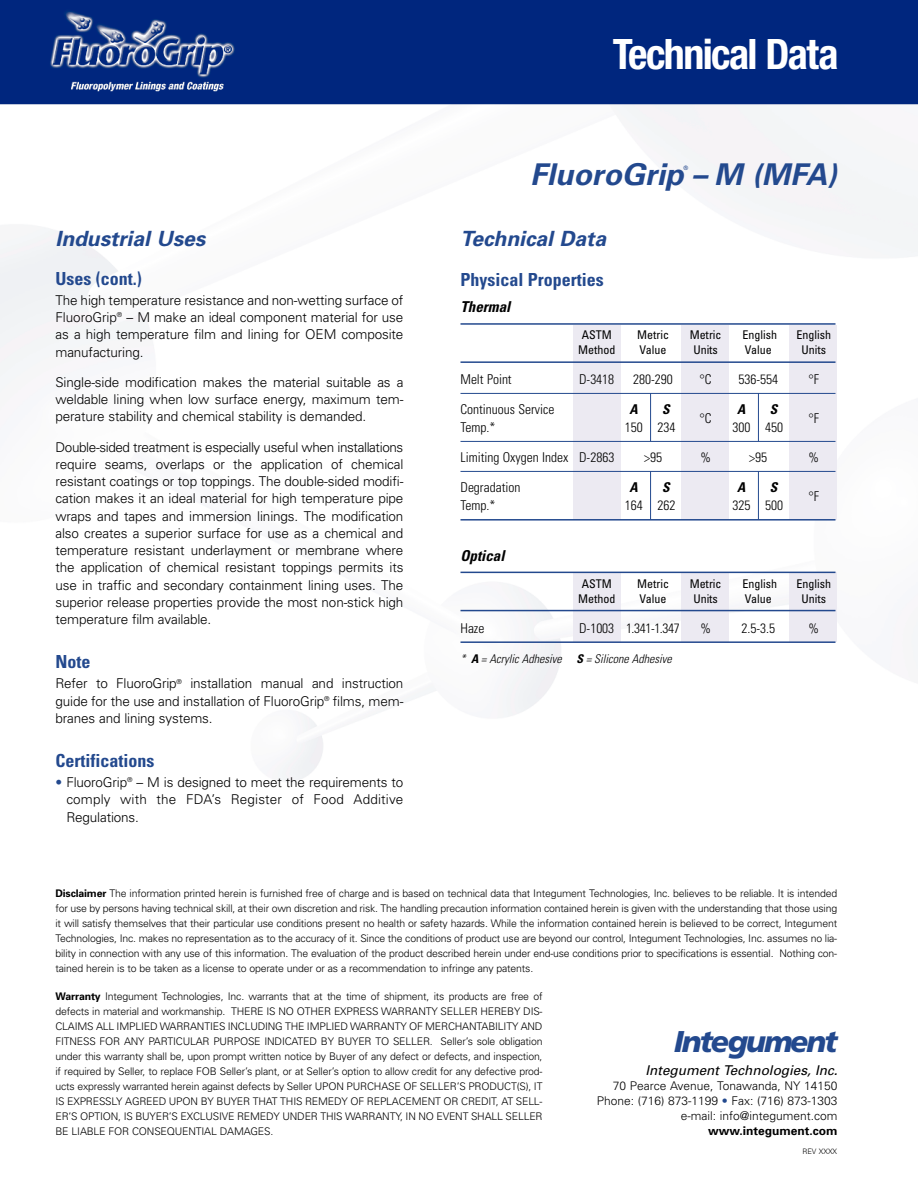
<style>
.page{position:relative;width:918px;height:1188px;background:#fff}
.page>*{position:absolute;margin:0;border:0;box-sizing:border-box;transform-origin:0 0}
.t1{font:700 condensed 42px "Helvetica Neue";letter-spacing:-.04em;color:#fff}
.t2{font:italic 700 30px "Univers";color:#23498e}
.t3{font:italic 900 30px "Frutiger";letter-spacing:-.065em;color:#23498e}
.t4{font:italic 700 21px "Univers";color:#23498e}
.t5{font:700 condensed 18px "Univers";color:#23498e}
.t6{font:italic 700 condensed 15px "Univers";color:#000}
.t7{font:300 13.5px/17.2px "Univers";letter-spacing:-.01em;color:#000;text-align:justify}
.t8{font:300 condensed 13.5px "Univers";color:#000}
.t9{font:italic 13.5px "Univers";color:#000}
.t10{font:300 condensed 13.5px "Univers";letter-spacing:-.02em;color:#000}
.t11{font:italic 700 condensed 13.5px "Univers";color:#000}
.t12{font:condensed 12px "Univers";color:#000}
.t13{font:300 12px/15px "Univers";color:#000;text-align:right}
.t14{font:italic 300 condensed 12px "Univers";color:#000}
.t15{font:700 12px "Univers";color:#000}
.t16{font:300 10.5px/15px "Univers";letter-spacing:-.015em;color:#000;text-align:justify}
.t17{font:300 7.5px "Univers";color:#000}
.t18{font:6px "Univers";color:#23498e}
.s1{color:#23498e}
.s2{font-weight:700}
</style>
<div class="page">
<img style="left:0;top:0;width:918px;height:782px">
<div style="left:789px;top:325px;width:48px;height:194px;background:#eceaf2"></div>
<div style="left:681px;top:325px;width:48px;height:194px;background:#eceaf2"></div>
<div style="left:573px;top:325px;width:48px;height:194px;background:#eceaf2"></div>
<div style="left:573px;top:572px;width:48px;height:70px;background:#eceaf2"></div>
<div style="left:681px;top:572px;width:48px;height:70px;background:#eceaf2"></div>
<div style="left:789px;top:572px;width:48px;height:70px;background:#eceaf2"></div>
<hr style="left:758px;top:393px;width:1px;height:48px;background:#23498e">
<hr style="left:758px;top:471px;width:1px;height:48px;background:#23498e">
<hr style="left:460px;top:323px;width:376px;height:2px;background:#23498e">
<hr style="left:460px;top:361px;width:376px;height:2px;background:#23498e">
<hr style="left:460px;top:393px;width:376px;height:1px;background:#23498e">
<hr style="left:460px;top:441px;width:376px;height:1px;background:#23498e">
<hr style="left:460px;top:471px;width:376px;height:1px;background:#23498e">
<hr style="left:460px;top:519px;width:376px;height:2px;background:#23498e">
<hr style="left:460px;top:572px;width:376px;height:1px;background:#23498e">
<hr style="left:460px;top:610px;width:376px;height:1px;background:#23498e">
<hr style="left:460px;top:641px;width:376px;height:2px;background:#23498e">
<hr style="left:650px;top:393px;width:1px;height:48px;background:#23498e">
<hr style="left:650px;top:471px;width:1px;height:48px;background:#23498e">
<h1 class="t1" style="left:613px;top:39px;width:227px">Technical Data</h1>
<h3 class="t4" style="left:56px;top:231px;width:151px">Industrial Uses</h3>
<h3 class="t5" style="left:56px;top:272px;width:88px">Uses (cont.)</h3>
<p class="t7" style="left:56px;top:293px;width:349px">The high temperature resistance and non-wetting surface of FluoroGrip<sup>®</sup> – M make an ideal component material for use as a high temperature film and lining for OEM composite manufacturing.</p>
<p class="t7" style="left:56px;top:375px;width:349px">Single-side modification makes the material suitable as a weldable lining when low surface energy, maximum tem&shy;perature stability and chemical stability is demanded.</p>
<p class="t7" style="left:56px;top:439px;width:349px">Double-sided treatment is especially useful when installations require seams, overlaps or the application of chemical resistant coatings or top toppings. The double-sided modifi&shy;cation makes it an ideal material for high temperature pipe wraps and tapes and immersion linings. The modification also creates a superior surface for use as a chemical and temperature resistant underlayment or membrane where the application of chemical resistant toppings permits its use in traffic and secondary containment lining uses. The superior release properties provide the most non-stick high temperature film available.</p>
<h3 class="t5" style="left:56px;top:655px;width:37px">Note</h3>
<p class="t7" style="left:55px;top:676px;width:349px">Refer to FluoroGrip<sup>®</sup> installation manual and instruction guide for the use and installation of FluoroGrip<sup>®</sup> films, mem&shy;branes and lining systems.</p>
<h3 class="t5" style="left:56px;top:754px;width:100px">Certifications</h3>
<p class="t7" style="left:66px;top:775px;width:339px;text-indent:-11px"><span class="s1">•</span> FluoroGrip<sup>®</sup> – M is designed to meet the requirements to comply with the FDA’s Register of Food Additive Regulations.</p>
<h2 class="t2" style="left:530px;top:163px;width:308px">FluoroGrip – M (MFA)</h2>
<p class="t18" style="left:684px;top:166px;width:6px">®</p>
<h3 class="t4" style="left:460px;top:231px;width:147px">Technical Data</h3>
<h3 class="t5" style="left:460px;top:273px;width:145px">Physical Properties</h3>
<h3 class="t6" style="left:460px;top:302px;width:51px">Thermal</h3>
<p class="t12" style="left:582px;top:331px;width:31px">ASTM</p>
<p class="t12" style="left:637px;top:331px;width:33px">Metric</p>
<p class="t12" style="left:690px;top:331px;width:33px">Metric</p>
<p class="t12" style="left:742px;top:331px;width:36px">English</p>
<p class="t12" style="left:796px;top:331px;width:36px">English</p>
<p class="t12" style="left:578px;top:346px;width:39px">Method</p>
<p class="t12" style="left:640px;top:346px;width:28px">Value</p>
<p class="t12" style="left:693px;top:346px;width:26px">Units</p>
<p class="t12" style="left:745px;top:346px;width:28px">Value</p>
<p class="t12" style="left:801px;top:346px;width:26px">Units</p>
<p class="t8" style="left:460px;top:375px;width:53px">Melt Point</p>
<p class="t8" style="left:579px;top:375px;width:37px">D-3418</p>
<p class="t8" style="left:633px;top:375px;width:41px">280-290</p>
<p class="t8" style="left:700px;top:375px;width:14px">°C</p>
<p class="t8" style="left:738px;top:375px;width:41px">536-554</p>
<p class="t8" style="left:808px;top:375px;width:12px">°F</p>
<p class="t8" style="left:460px;top:405px;width:95px">Continuous Service</p>
<p class="t11" style="left:630px;top:405px;width:10px">A</p>
<p class="t11" style="left:662px;top:405px;width:9px">S</p>
<p class="t8" style="left:700px;top:414px;width:14px">°C</p>
<p class="t11" style="left:737px;top:405px;width:10px">A</p>
<p class="t11" style="left:770px;top:405px;width:9px">S</p>
<p class="t8" style="left:808px;top:414px;width:12px">°F</p>
<p class="t8" style="left:460px;top:423px;width:36px">Temp.*</p>
<p class="t8" style="left:625px;top:423px;width:52px">150 234</p>
<p class="t8" style="left:732px;top:423px;width:52px">300 450</p>
<p class="t8" style="left:460px;top:453px;width:155px">Limiting Oxygen Index D-2863</p>
<p class="t8" style="left:644px;top:453px;width:19px">&gt;95</p>
<p class="t8" style="left:700px;top:453px;width:12px">%</p>
<p class="t8" style="left:749px;top:453px;width:19px">&gt;95</p>
<p class="t8" style="left:808px;top:453px;width:12px">%</p>
<p class="t8" style="left:460px;top:483px;width:61px">Degradation</p>
<p class="t11" style="left:630px;top:483px;width:10px">A</p>
<p class="t11" style="left:662px;top:483px;width:9px">S</p>
<p class="t11" style="left:737px;top:483px;width:10px">A</p>
<p class="t11" style="left:770px;top:483px;width:9px">S</p>
<p class="t8" style="left:808px;top:492px;width:12px">°F</p>
<p class="t8" style="left:460px;top:501px;width:36px">Temp.*</p>
<p class="t8" style="left:625px;top:501px;width:52px">164 262</p>
<p class="t8" style="left:732px;top:501px;width:52px">325 500</p>
<h3 class="t6" style="left:460px;top:550px;width:46px">Optical</h3>
<p class="t12" style="left:582px;top:579px;width:31px">ASTM</p>
<p class="t12" style="left:637px;top:579px;width:33px">Metric</p>
<p class="t12" style="left:690px;top:579px;width:33px">Metric</p>
<p class="t12" style="left:742px;top:579px;width:36px">English</p>
<p class="t12" style="left:796px;top:579px;width:36px">English</p>
<p class="t12" style="left:578px;top:594px;width:39px">Method</p>
<p class="t12" style="left:640px;top:594px;width:28px">Value</p>
<p class="t12" style="left:693px;top:594px;width:26px">Units</p>
<p class="t12" style="left:745px;top:594px;width:28px">Value</p>
<p class="t12" style="left:801px;top:594px;width:26px">Units</p>
<p class="t8" style="left:460px;top:623px;width:25px">Haze</p>
<p class="t10" style="left:579px;top:623px;width:102px">D-1003 1.341-1.347</p>
<p class="t8" style="left:700px;top:623px;width:12px">%</p>
<p class="t8" style="left:741px;top:623px;width:35px">2.5-3.5</p>
<p class="t8" style="left:808px;top:623px;width:12px">%</p>
<p class="t14" style="left:460px;top:654px;width:213px">* <span class="s2">A</span> = Acrylic Adhesive <span class="s2">S</span> = Silicone Adhesive</p>
<p class="t16" style="left:56px;top:886px;width:783px"><span class="s2">Disclaimer</span> The information printed herein is furnished free of charge and is based on technical data that Integument Technologies, Inc. believes to be reliable. It is intended for use by persons having technical skill, at their own discretion and risk. The handling precaution information contained herein is given with the understanding that those using it will satisfy themselves that their particular use conditions present no health or safety hazards. While the information contained herein is believed to be correct, Integument Technologies, Inc. makes no representation as to the accuracy of it. Since the conditions of product use are beyond our control, Integument Technologies, Inc. assumes no lia&shy;bility in connection with any use of this information. The evaluation of the product described herein under end-use conditions prior to specifications is essential. Nothing con&shy;tained herein is to be taken as a license to operate under or as a recommendation to infringe any patents.</p>
<p class="t16" style="left:56px;top:989px;width:489px"><span class="s2">Warranty</span> Integument Technologies, Inc. warrants that at the time of shipment, its products are free of defects in material and workmanship. THERE IS NO OTHER EXPRESS WARRANTY SELLER HEREBY DIS-CLAIMS ALL IMPLIED WARRANTIES INCLUDING THE IMPLIED WARRANTY OF MERCHANTABILITY AND FITNESS FOR ANY PARTICULAR PURPOSE INDICATED BY BUYER TO SELLER. Seller’s sole obligation under this warranty shall be, upon prompt written notice by Buyer of any defect or defects, and inspection, if required by Seller, to replace FOB Seller’s plant, or at Seller’s option to allow credit for any defective prod&shy;ucts expressly warranted herein against defects by Seller UPON PURCHASE OF SELLER’S PRODUCT(S), IT IS EXPRESSLY AGREED UPON BY BUYER THAT THIS REMEDY OF REPLACEMENT OR CREDIT, AT SELL-ER’S OPTION, IS BUYER’S EXCLUSIVE REMEDY UNDER THIS WARRANTY, IN NO EVENT SHALL SELLER BE LIABLE FOR CONSEQUENTIAL DAMAGES.</p>
<p class="t17" style="left:802px;top:1149px;width:36px">REV XXXX</p>
<h2 class="t3" style="left:674px;top:1030px;width:165px">Integument</h2>
<p class="t9" style="left:646px;top:1065px;width:194px">Integument Technologies, Inc.</p>
<p class="t13" style="left:597px;top:1079px;width:242px">70 Pearce Avenue, Tonawanda, NY 14150<br>Phone: (716) 873-1199 <span class="s1">•</span> Fax: (716) 873-1303 e-mail: info@integument.com</p>
<p class="t15" style="left:708px;top:1126px;width:131px">www.integument.com</p>
</div>
